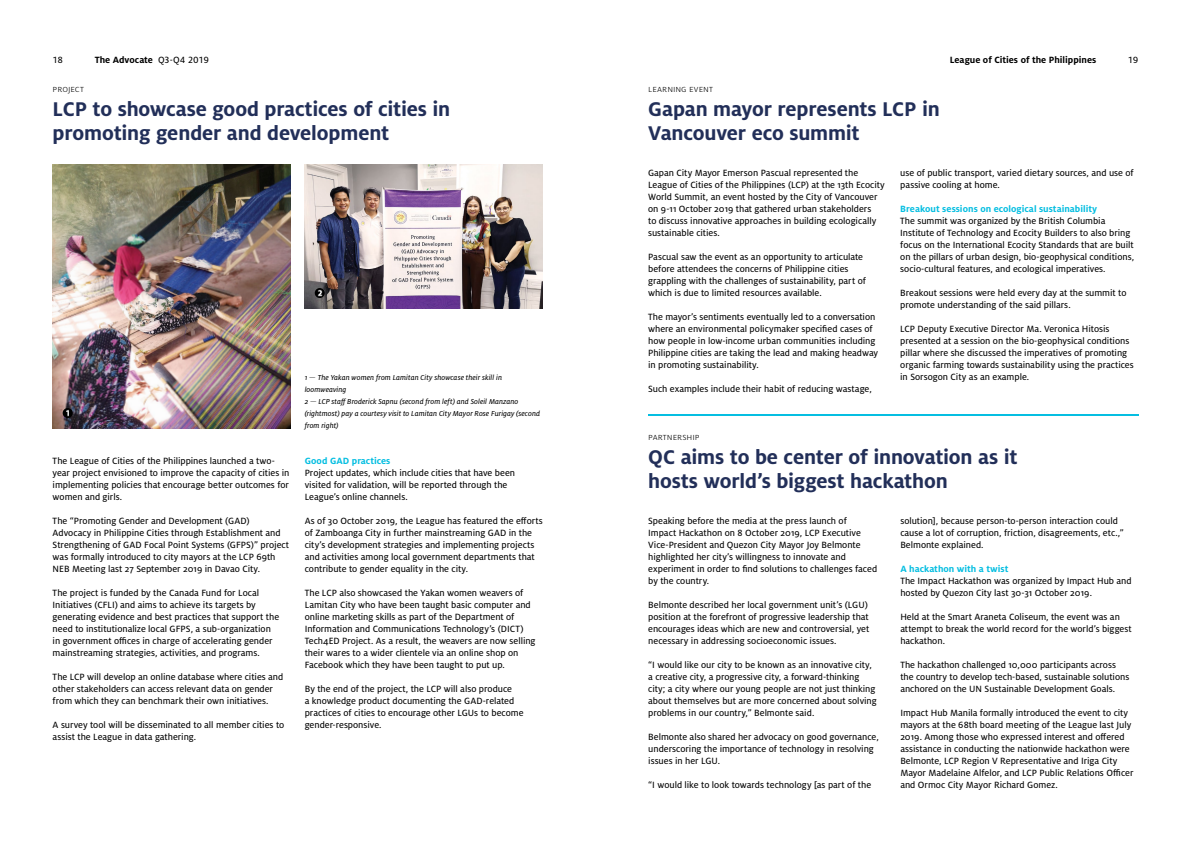
<style>
.page{position:relative;width:1191px;height:842px;background:#fff}
.page>*{position:absolute;margin:0;border:0;box-sizing:border-box;transform-origin:0 0}
.t1{font:700 22px/24px "Milo OT";letter-spacing:-.01em;color:#222f59}
.t2{font:10px/12px "Milo OT Text";color:#000}
.t3{font:700 10px "Milo OT";color:#05bee1}
.t4{font:700 10px "Milo OT";color:#000}
.t5{font:300 10px "Milo OT";color:#000}
.t6{font:8px/12px "Milo OT Text Ita";letter-spacing:.005em;color:#000}
.s1{font-family:"Milo OT Text";font-weight:400}
.s2{font-family:"Milo OT";font-weight:300}
</style>
<div class="page">
<img style="left:53px;top:164px;width:238px;height:264px">
<img style="left:305px;top:164px;width:238px;height:144px">
<svg style="left:63px;top:408px;width:10px;height:10px"></svg>
<svg style="left:315px;top:288px;width:10px;height:10px"></svg>
<hr style="left:648px;top:415px;width:490px;height:1px;background:#05bee1">
<p class="t2" style="left:53px;top:54px;width:12px">18</p>
<p class="t4" style="left:95px;top:54px;width:116px">The Advocate <span class="s1">Q3-Q4 2019</span></p>
<p class="t4" style="left:949px;top:54px;width:148px">League of Cities of the Philippines</p>
<p class="t2" style="left:1127px;top:54px;width:12px">19</p>
<p class="t5" style="left:53px;top:83px;width:33px">project</p>
<h1 class="t1" style="left:53px;top:97px;width:399px">LCP to showcase good practices of cities in promoting gender and development</h1>
<p class="t2" style="left:53px;top:455px;width:238px">The League of Cities of the Philippines launched a two&shy;year project envisioned to improve the capacity of cities in implementing policies that encourage better outcomes for women and girls.</p>
<p class="t2" style="left:53px;top:515px;width:238px">The “Promoting Gender and Development (GAD)<br>Advocacy in Philippine Cities through Establishment and Strengthening of GAD Focal Point Systems (GFPS)” project was formally introduced to city mayors at the LCP 69th NEB Meeting last 27 September 2019 in Davao City.</p>
<p class="t2" style="left:53px;top:587px;width:228px">The project is funded by the Canada Fund for Local Initiatives (CFLI) and aims to achieve its targets by generating evidence and best practices that support the need to institutionalize local GFPS, a sub-organization in government offices in charge of accelerating gender mainstreaming strategies, activities, and programs.</p>
<p class="t2" style="left:53px;top:671px;width:232px">The LCP will develop an online database where cities and other stakeholders can access relevant data on gender from which they can benchmark their own initiatives.</p>
<p class="t2" style="left:53px;top:719px;width:233px">A survey tool will be disseminated to all member cities to assist the League in data gathering.</p>
<p class="t6" style="left:305px;top:372px;width:237px">1 <span class="s2">—</span> The Yakan women from Lamitan City showcase their skill in loomweaving<br>2 <span class="s2">—</span> LCP staff Broderick Sapnu (second from left) and Soleil Manzano (rightmost) pay a courtesy visit to Lamitan City Mayor Rose Furigay (second from right)</p>
<p class="t3" style="left:305px;top:455px;width:87px">Good GAD practices</p>
<p class="t2" style="left:305px;top:467px;width:212px">Project updates, which include cities that have been visited for validation, will be reported through the<br>League’s online channels.</p>
<p class="t2" style="left:305px;top:515px;width:240px">As of 30 October 2019, the League has featured the efforts of Zamboanga City in further mainstreaming GAD in the city’s development strategies and implementing projects and activities among local government departments that contribute to gender equality in the city.</p>
<p class="t2" style="left:305px;top:587px;width:232px">The LCP also showcased the Yakan women weavers of Lamitan City who have been taught basic computer and online marketing skills as part of the Department of Information and Communications Technology’s (DICT)<br>Tech4ED Project. As a result, the weavers are now selling their wares to a wider clientele via an online shop on Facebook which they have been taught to put up.</p>
<p class="t2" style="left:305px;top:683px;width:220px">By the end of the project, the LCP will also produce<br>a knowledge product documenting the GAD-related practices of cities to encourage other LGUs to become gender-responsive.</p>
<p class="t5" style="left:648px;top:83px;width:66px">learning event</p>
<h1 class="t1" style="left:648px;top:97px;width:293px">Gapan mayor represents LCP in<br>Vancouver eco summit</h1>
<p class="t2" style="left:648px;top:167px;width:238px">Gapan City Mayor Emerson Pascual represented the League of Cities of the Philippines (LCP) at the 13th Ecocity World Summit, an event hosted by the City of Vancouver on 9-11 October 2019 that gathered urban stakeholders<br>to discuss innovative approaches in building ecologically sustainable cities.</p>
<p class="t2" style="left:648px;top:251px;width:219px">Pascual saw the event as an opportunity to articulate before attendees the concerns of Philippine cities grappling with the challenges of sustainability, part of which is due to limited resources available.</p>
<p class="t2" style="left:648px;top:311px;width:231px">The mayor’s sentiments eventually led to a conversation where an environmental policymaker specified cases of how people in low-income urban communities including Philippine cities are taking the lead and making headway in promoting sustainability.</p>
<p class="t2" style="left:648px;top:383px;width:225px">Such examples include their habit of reducing wastage,</p>
<p class="t2" style="left:900px;top:167px;width:235px">use of public transport, varied dietary sources, and use of passive cooling at home.</p>
<p class="t3" style="left:900px;top:203px;width:198px">Breakout sessions on ecological sustainability</p>
<p class="t2" style="left:900px;top:215px;width:235px">The summit was organized by the British Columbia Institute of Technology and Ecocity Builders to also bring focus on the International Ecocity Standards that are built on the pillars of urban design, bio-geophysical conditions, socio-cultural features, and ecological imperatives.</p>
<p class="t2" style="left:900px;top:287px;width:228px">Breakout sessions were held every day at the summit to promote understanding of the said pillars.</p>
<p class="t2" style="left:900px;top:323px;width:235px">LCP Deputy Executive Director Ma. Veronica Hitosis presented at a session on the bio-geophysical conditions pillar where she discussed the imperatives of promoting organic farming towards sustainability using the practices in Sorsogon City as an example.</p>
<p class="t5" style="left:648px;top:431px;width:53px">partnership</p>
<h1 class="t1" style="left:648px;top:445px;width:371px">QC aims to be center of innovation as it hosts world’s biggest hackathon</h1>
<p class="t2" style="left:648px;top:515px;width:230px">Speaking before the media at the press launch of Impact Hackathon on 8 October 2019, LCP Executive Vice-President and Quezon City Mayor Joy Belmonte highlighted her city’s willingness to innovate and experiment in order to find solutions to challenges faced by the country.</p>
<p class="t2" style="left:648px;top:599px;width:223px">Belmonte described her local government unit’s (LGU) position at the forefront of progressive leadership that encourages ideas which are new and controversial, yet necessary in addressing socioeconomic issues.</p>
<p class="t2" style="left:648px;top:659px;width:230px">“I would like our city to be known as an innovative city, a creative city, a progressive city, a forward-thinking city; a city where our young people are not just thinking about themselves but are more concerned about solving problems in our country,” Belmonte said.</p>
<p class="t2" style="left:648px;top:731px;width:232px">Belmonte also shared her advocacy on good governance, underscoring the importance of technology in resolving issues in her LGU.</p>
<p class="t2" style="left:648px;top:779px;width:224px">“I would like to look towards technology [as part of the</p>
<p class="t2" style="left:900px;top:515px;width:225px">solution], because person-to-person interaction could cause a lot of corruption, friction, disagreements, etc.,”<br>Belmonte explained.</p>
<p class="t3" style="left:900px;top:563px;width:110px">A hackathon with a twist</p>
<p class="t2" style="left:900px;top:575px;width:233px">The Impact Hackathon was organized by Impact Hub and hosted by Quezon City last 30-31 October 2019.</p>
<p class="t2" style="left:900px;top:611px;width:233px">Held at the Smart Araneta Coliseum, the event was an attempt to break the world record for the world’s biggest hackathon.</p>
<p class="t2" style="left:900px;top:659px;width:230px">The hackathon challenged 10,000 participants across the country to develop tech-based, sustainable solutions anchored on the UN Sustainable Development Goals.</p>
<p class="t2" style="left:900px;top:707px;width:235px">Impact Hub Manila formally introduced the event to city mayors at the 68th board meeting of the League last July 2019. Among those who expressed interest and offered assistance in conducting the nationwide hackathon were Belmonte, LCP Region V Representative and Iriga City Mayor Madelaine Alfelor, and LCP Public Relations Officer and Ormoc City Mayor Richard Gomez.</p>
</div>
